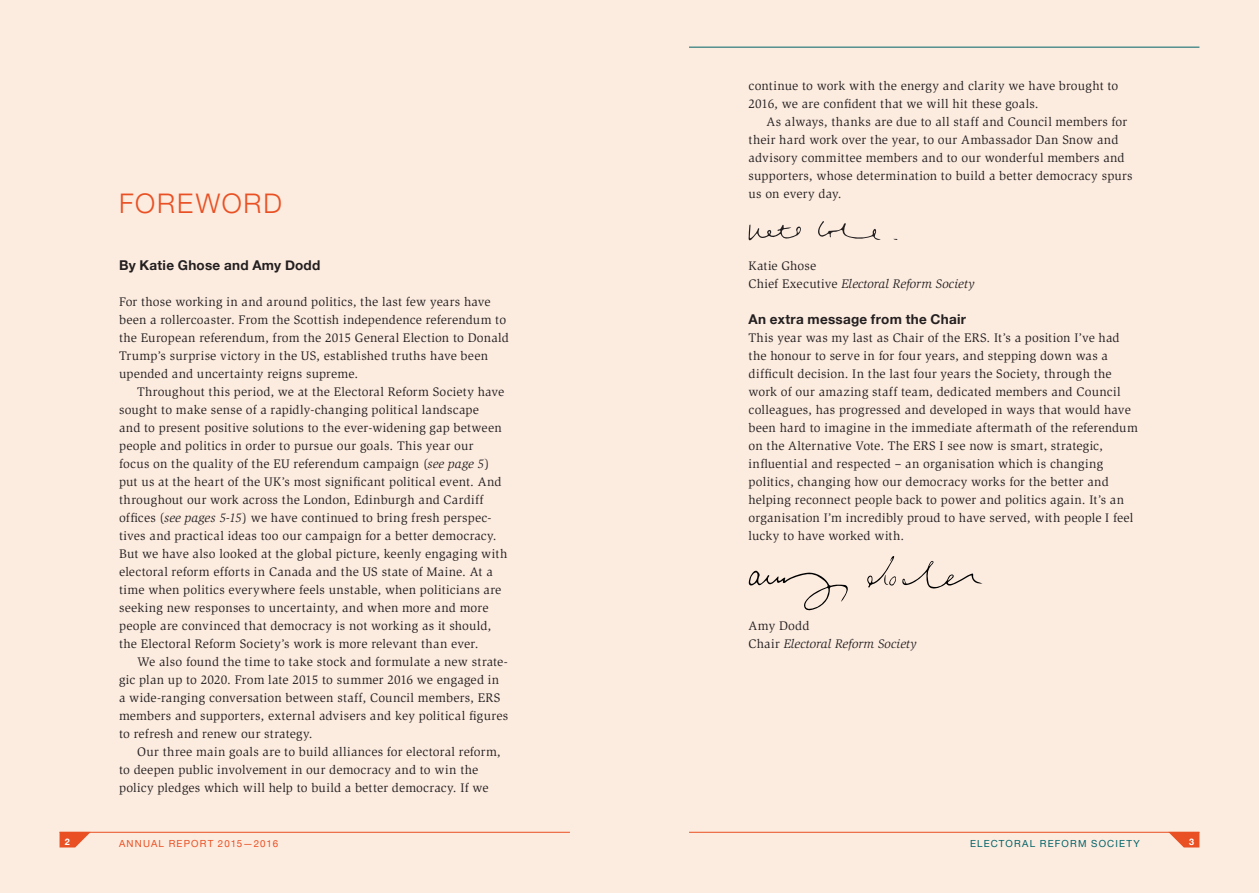
<style>
.page{position:relative;width:1259px;height:893px;background:#fff}
.page>*{position:absolute;margin:0;border:0;box-sizing:border-box;transform-origin:0 0}
._1_Heading{font:300 27px "Helvetica Neue LT";letter-spacing:.07em;color:#e95023}
._2_Heading{font:700 13.5px "Helvetica Neue";letter-spacing:.02em;color:#231f20}
.Body_text{font:12.75px/18px "Slimbach Std";letter-spacing:.015em;color:#231f20}
.Full_out{font:12.75px/18px "Slimbach Std";letter-spacing:.015em;color:#231f20}
.Full_out-2{font:italic 12.75px "Slimbach Std";letter-spacing:.01em;color:#231f20}
.t1{font:9.75px "Helvetica Neue";letter-spacing:.12em;color:#006368}
.t2{font:9.75px "Helvetica Neue";letter-spacing:.115em;color:#e95023}
.t3{font:700 9px "Helvetica Neue";color:#fff}
.s1{font-style:italic}
.s2{font-style:normal}
</style>
<div class="page">
<div style="left:0;top:0;width:629px;height:893px;background:#fcebdf"></div>
<div style="left:629px;top:0;width:630px;height:893px;background:#fcebdf"></div>
<svg style="left:818px;top:221px;width:62px;height:19px"></svg>
<svg style="left:748px;top:224px;width:53px;height:17px"></svg>
<svg style="left:748px;top:570px;width:100px;height:40px"></svg>
<svg style="left:902px;top:561px;width:80px;height:28px"></svg>
<svg style="left:867px;top:556px;width:29px;height:32px"></svg>
<hr style="left:689px;top:47px;width:510px;height:1px;background:#006368">
<hr style="left:689px;top:832px;width:510px;height:1px;background:#e95023">
<svg style="left:1168px;top:832px;width:31px;height:15px"></svg>
<hr style="left:60px;top:832px;width:510px;height:1px;background:#e95023">
<svg style="left:60px;top:832px;width:31px;height:15px"></svg>
<p class="_1_Heading" style="left:119px;top:187px;width:164px">FOREWORD</p>
<p class="_2_Heading" style="left:119px;top:255px;width:203px">By Katie Ghose and Amy Dodd</p>
<p class="Full_out" style="left:119px;top:293px;width:391px">For those working in and around politics, the last few years have been a rollercoaster. From the Scottish independence referendum to the European referendum, from the 2015 General Election to Donald Trump’s surprise victory in the US, established truths have been upended and uncertainty reigns supreme.</p>
<p class="Body_text" style="left:119px;top:383px;width:390px;text-indent:18px">Throughout this period, we at the Electoral Reform Society have sought to make sense of a rapidly-changing political landscape<br>and to present positive solutions to the ever-widening gap between people and politics in order to pursue our goals. This year our<br>focus on the quality of the EU referendum campaign (<span class="s1">see page 5</span>) put us at the heart of the UK’s most significant political event. And throughout our work across the London, Edinburgh and Cardiff offices (<span class="s1">see pages 5-15</span>) we have continued to bring fresh perspec&shy;tives and practical ideas too our campaign for a better democracy.<br>But we have also looked at the global picture, keenly engaging with electoral reform efforts in Canada and the US state of Maine. At a time when politics everywhere feels unstable, when politicians are seeking new responses to uncertainty, and when more and more people are convinced that democracy is not working as it should, the Electoral Reform Society’s work is more relevant than ever.</p>
<p class="Body_text" style="left:119px;top:653px;width:390px;text-indent:18px">We also found the time to take stock and formulate a new strate&shy;gic plan up to 2020. From late 2015 to summer 2016 we engaged in a wide-ranging conversation between staff, Council members, ERS members and supporters, external advisers and key political figures to refresh and renew our strategy.</p>
<p class="Body_text" style="left:119px;top:743px;width:383px;text-indent:18px">Our three main goals are to build alliances for electoral reform, to deepen public involvement in our democracy and to win the policy pledges which will help to build a better democracy. If we</p>
<p class="Body_text" style="left:748px;top:77px;width:371px">continue to work with the energy and clarity we have brought to<br>2016, we are confident that we will hit these goals.</p>
<p class="Body_text" style="left:748px;top:113px;width:385px;text-indent:18px">As always, thanks are due to all staff and Council members for their hard work over the year, to our Ambassador Dan Snow and advisory committee members and to our wonderful members and supporters, whose determination to build a better democracy spurs us on every day.</p>
<p class="Full_out" style="left:748px;top:257px;width:69px">Katie Ghose</p>
<p class="Full_out-2" style="left:748px;top:277px;width:227px"><span class="s2">Chief Executive</span> Electoral Reform Society</p>
<p class="_2_Heading" style="left:748px;top:309px;width:219px">An extra message from the Chair</p>
<p class="Full_out" style="left:748px;top:329px;width:391px">This year was my last as Chair of the ERS. It’s a position I’ve had the honour to serve in for four years, and stepping down was a difficult decision. In the last four years the Society, through the work of our amazing staff team, dedicated members and Council colleagues, has progressed and developed in ways that would have been hard to imagine in the immediate aftermath of the referendum on the Alternative Vote. The ERS I see now is smart, strategic, influential and respected – an organisation which is changing politics, changing how our democracy works for the better and helping reconnect people back to power and politics again. It’s an organisation I’m incredibly proud to have served, with people I feel lucky to have worked with.</p>
<p class="Full_out" style="left:748px;top:617px;width:62px">Amy Dodd</p>
<p class="Full_out-2" style="left:748px;top:637px;width:170px"><span class="s2">Chair</span> Electoral Reform Society</p>
<p class="t3" style="left:65px;top:835px;width:7px">2</p>
<p class="t2" style="left:119px;top:837px;width:160px">ANNUAL REPORT 2015—2016</p>
<p class="t1" style="left:970px;top:837px;width:171px">ELECTORAL REFORM SOCIETY</p>
<p class="t3" style="left:1189px;top:835px;width:7px">3</p>
</div>
